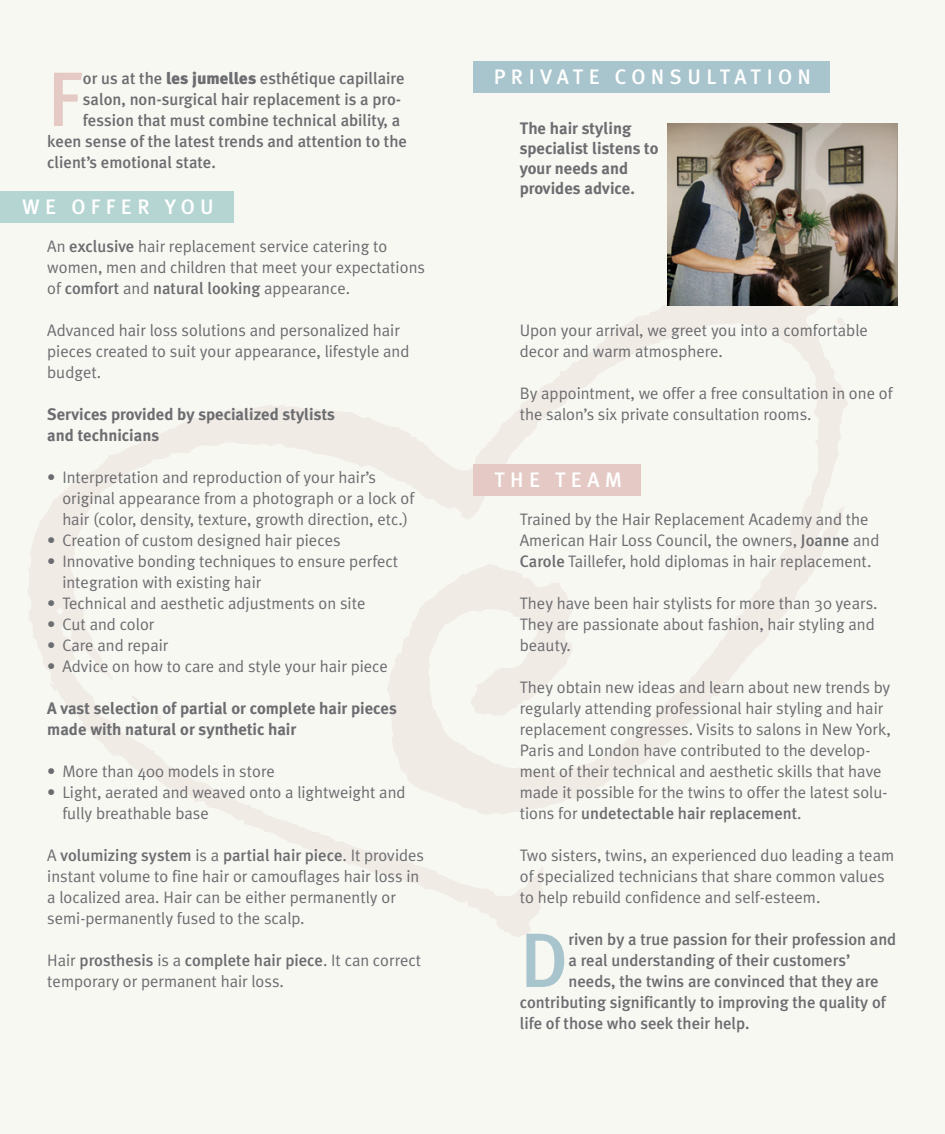
<style>
.page{position:relative;width:945px;height:1134px;background:#f8f8f3}
.page>*{position:absolute;margin:0;border:0;box-sizing:border-box;transform-origin:0 0}
.t1{font:500 77px "Meta Plus";color:#e4c9c4}
.t2{font:500 77px "Meta Plus";color:#a8c4cc}
.t3{font:500 21px "Meta Plus";letter-spacing:.25em;color:#fff}
.t4{font:16.62px/21px "Meta Plus Normal";color:#6c6d70}
.t5{font:500 16.62px "Meta Plus";color:#6c6d70}
.t6{font:700 16.62px/19.9px "Meta Plus";color:#6c6d70}
.s1{font-weight:900}
.s2{font-family:"Meta Plus";font-weight:500}
.s3{font-family:"Meta Plus Normal";font-weight:400}
</style>
<div class="page">
<svg style="left:27px;top:305px;width:821px;height:632px"></svg>
<svg style="left:154px;top:714px;width:8px;height:9px"></svg>
<svg style="left:141px;top:708px;width:6px;height:4px"></svg>
<svg style="left:129px;top:318px;width:718px;height:390px"></svg>
<div style="left:0;top:192px;width:234px;height:31px;background:#b4d5d2"></div>
<div style="left:473px;top:464px;width:168px;height:32px;background:#e4c9c4"></div>
<img style="left:667px;top:124px;width:231px;height:182px">
<div style="left:473px;top:61px;width:356px;height:32px;background:#a8c4cc"></div>
<h1 class="t1" style="left:47px;top:69px;width:37px">F</h1>
<p class="t5" style="left:83px;top:72px;width:323px">or us at the <span class="s1">les jumelles</span> esthétique capillaire</p>
<p class="t5" style="left:83px;top:93px;width:320px">salon, non-surgical hair replacement is a pro-</p>
<p class="t5" style="left:83px;top:114px;width:319px">fession that must combine technical ability, a</p>
<p class="t5" style="left:47px;top:135px;width:361px">keen sense of the latest trends and attention to the</p>
<p class="t5" style="left:47px;top:156px;width:170px">client’s emotional state.</p>
<p class="t3" style="left:22px;top:199px;width:193px">WE OFFER YOU</p>
<p class="t4" style="left:47px;top:237px;width:379px">An <span class="s2">exclusive</span> hair replacement service catering to women, men and children that meet your expectations</p>
<p class="t5" style="left:47px;top:282px;width:305px"><span class="s3">of</span> comfort <span class="s3">and</span> natural looking <span class="s3">appearance.</span></p>
<p class="t4" style="left:47px;top:321px;width:364px">Advanced hair loss solutions and personalized hair pieces created to suit your appearance, lifestyle and budget.</p>
<p class="t6" style="left:47px;top:405px;width:289px;line-height:21px">Services provided by specialized stylists and technicians</p>
<p class="t4" style="left:62px;top:468px;width:354px;text-indent:-15px">• Interpretation and reproduction of your hair’s original appearance from a photograph or a lock of hair (color, density, texture, growth direction, etc.)</p>
<p class="t4" style="left:47px;top:531px;width:295px">• Creation of custom designed hair pieces</p>
<p class="t4" style="left:62px;top:552px;width:337px;text-indent:-15px">• Innovative bonding techniques to ensure perfect integration with existing hair</p>
<p class="t4" style="left:47px;top:594px;width:320px">• Technical and aesthetic adjustments on site</p>
<p class="t4" style="left:47px;top:615px;width:109px">• Cut and color</p>
<p class="t4" style="left:47px;top:636px;width:123px">• Care and repair</p>
<p class="t4" style="left:47px;top:657px;width:342px">• Advice on how to care and style your hair piece</p>
<p class="t6" style="left:47px;top:699px;width:351px;line-height:21px">A vast selection of partial or complete hair pieces made with natural or synthetic hair</p>
<p class="t4" style="left:47px;top:762px;width:229px">• More than 400 models in store</p>
<p class="t4" style="left:62px;top:783px;width:345px;text-indent:-15px">• Light, aerated and weaved onto a lightweight and fully breathable base</p>
<p class="t5" style="left:47px;top:849px;width:378px"><span class="s3">A</span> volumizing system <span class="s3">is a</span> partial hair piece<span class="s3">. It provides</span></p>
<p class="t4" style="left:47px;top:867px;width:374px">instant volume to fine hair or camouflages hair loss in a localized area. Hair can be either permanently or semi-permanently fused to the scalp.</p>
<p class="t5" style="left:47px;top:954px;width:375px"><span class="s3">Hair</span> prosthesis <span class="s3">is a</span> complete hair piece<span class="s3">. It can correct</span></p>
<p class="t4" style="left:47px;top:972px;width:238px">temporary or permanent hair loss.</p>
<p class="t3" style="left:494px;top:68px;width:319px">PRIVATE CONSULTATION</p>
<p class="t6" style="left:520px;top:119px;width:140px">The hair styling specialist listens to your needs and provides advice.</p>
<p class="t4" style="left:520px;top:321px;width:350px">Upon your arrival, we greet you into a comfortable decor and warm atmosphere.</p>
<p class="t4" style="left:520px;top:384px;width:374px">By appointment, we offer a free consultation in one of the salon’s six private consultation rooms.</p>
<p class="t3" style="left:494px;top:471px;width:129px">THE TEAM</p>
<p class="t4" style="left:520px;top:510px;width:361px">Trained by the Hair Replacement Academy and the<br>American Hair Loss Council, the owners, <span class="s2">Joanne</span> and<br><span class="s2">Carole</span> Taillefer, hold diplomas in hair replacement.</p>
<p class="t4" style="left:520px;top:594px;width:359px">They have been hair stylists for more than 30 years.<br>They are passionate about fashion, hair styling and beauty.</p>
<p class="t4" style="left:520px;top:678px;width:373px">They obtain new ideas and learn about new trends by regularly attending professional hair styling and hair replacement congresses. Visits to salons in New York, Paris and London have contributed to the develop&shy;ment of their technical and aesthetic skills that have made it possible for the twins to offer the latest solu-</p>
<p class="t5" style="left:520px;top:807px;width:283px"><span class="s3">tions for</span> undetectable hair replacement<span class="s3">.</span></p>
<p class="t4" style="left:520px;top:846px;width:376px">Two sisters, twins, an experienced duo leading a team of specialized technicians that share common values to help rebuild confidence and self-esteem.</p>
<h1 class="t2" style="left:520px;top:930px;width:50px">D</h1>
<p class="t5" style="left:569px;top:933px;width:329px">riven by a true passion for their profession and</p>
<p class="t5" style="left:569px;top:954px;width:284px">a real understanding of their customers’</p>
<p class="t5" style="left:569px;top:975px;width:312px">needs, the twins are convinced that they are</p>
<p class="t5" style="left:520px;top:996px;width:368px">contributing significantly to improving the quality of</p>
<p class="t5" style="left:520px;top:1017px;width:231px">life of those who seek their help.</p>
</div>
